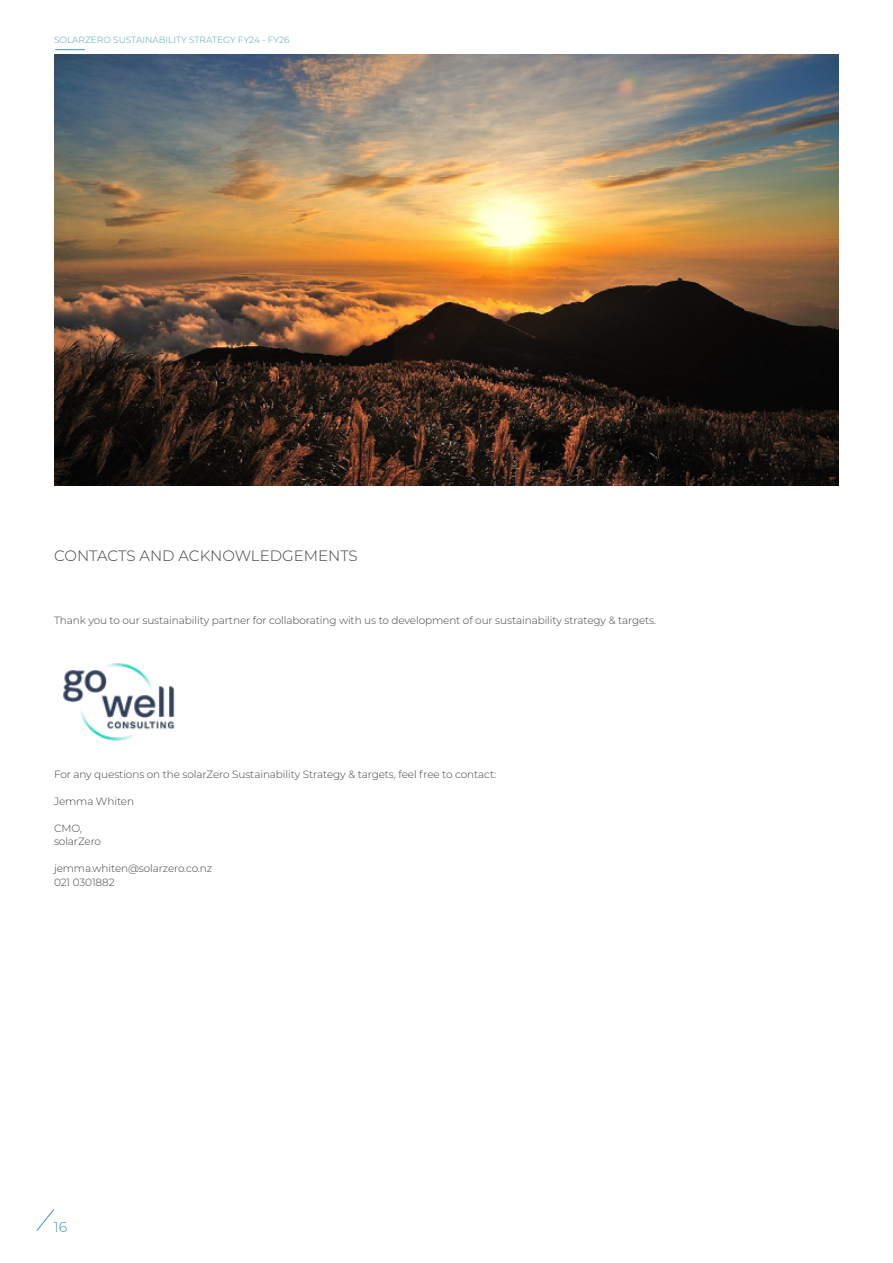
<style>
.page{position:relative;width:893px;height:1263px;background:#fff}
.page>*{position:absolute;margin:0;border:0;box-sizing:border-box;transform-origin:0 0}
.t1{font:300 15px "Montserrat";color:#414042}
.t2{font:300 14.25px "Montserrat";color:#3c9ba5}
.t3{font:300 10.5px/13.5px "Montserrat";letter-spacing:-.01em;color:#414042}
.t4{font:300 9px "Montserrat";color:#54a2ac}
</style>
<div class="page">
<svg style="left:36px;top:1209px;width:19px;height:22px"></svg>
<hr style="left:55px;top:49px;width:30px;height:1px;background:#3c9ba5">
<img style="left:63px;top:663px;width:112px;height:78px">
<img style="left:54px;top:54px;width:785px;height:432px">
<p class="t4" style="left:54px;top:34px;width:237px">SOLARZERO SUSTAINABILITY STRATEGY FY24 - FY26</p>
<h1 class="t1" style="left:54px;top:545px;width:305px">CONTACTS AND ACKNOWLEDGEMENTS</h1>
<p class="t3" style="left:54px;top:613px;width:604px">Thank you to our sustainability partner for collaborating with us to development of our sustainability strategy &amp; targets.</p>
<p class="t3" style="left:54px;top:767px;width:444px">For any questions on the solarZero Sustainability Strategy &amp; targets, feel free to contact:</p>
<p class="t3" style="left:54px;top:794px;width:82px">Jemma Whiten</p>
<p class="t3" style="left:54px;top:821px;width:49px">CMO, solarZero</p>
<p class="t3" style="left:54px;top:862px;width:160px">jemma.whiten@solarzero.co.nz<br>021 0301882</p>
<h2 class="t2" style="left:54px;top:1217px;width:15px">16</h2>
</div>
